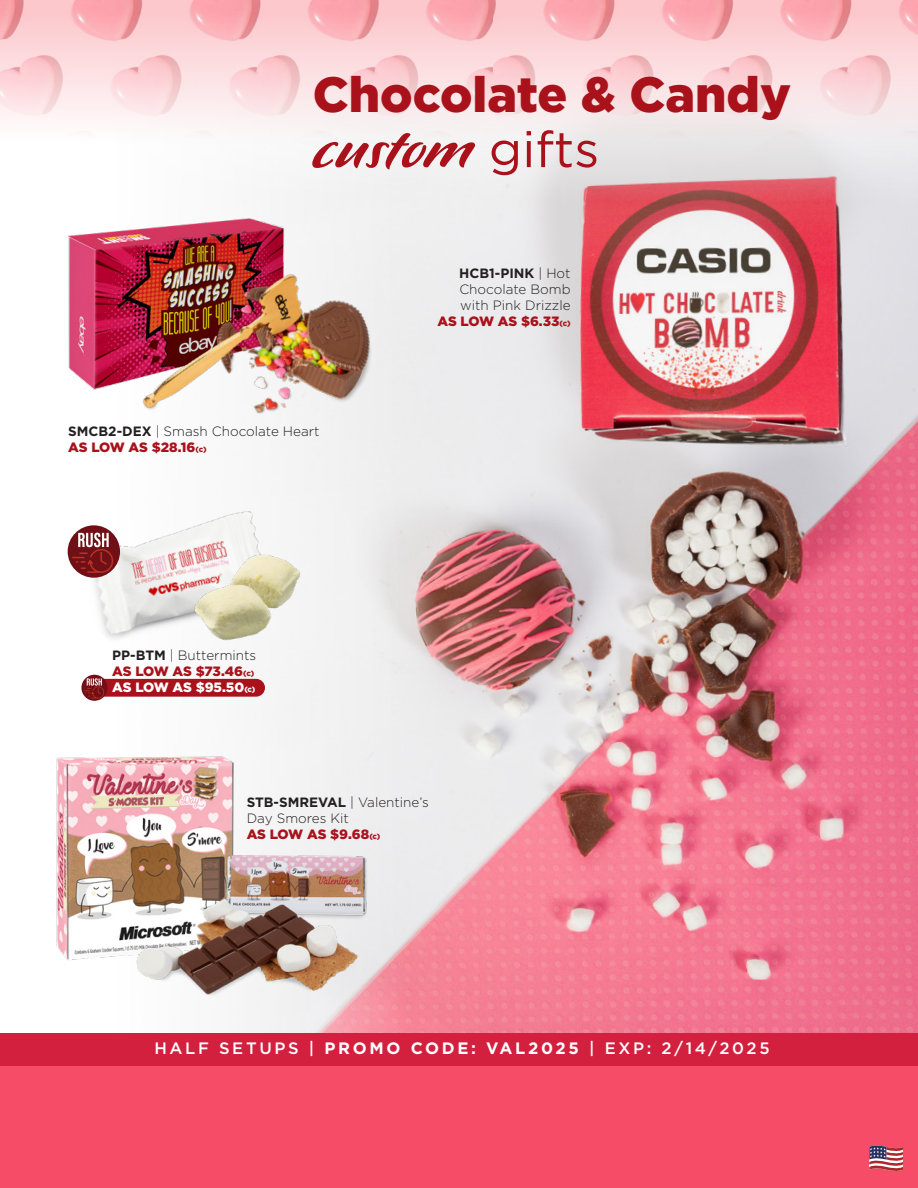
<style>
.page{position:relative;width:918px;height:1188px;background:#fff}
.page>*{position:absolute;margin:0;border:0;box-sizing:border-box;transform-origin:0 0}
.t1{font:900 66.6px "P22 Pooper";color:#a9121b}
.t2{font:900 49.5px "Gotham";color:#a9121b}
.t3{font:500 16.5px "Gotham";letter-spacing:.16em;color:#fff}
.t4{font:300 13.5px/16.2px "Gotham";color:#231f20}
.t5{font:900 13.5px "Gotham";letter-spacing:-.01em;color:#a9121b}
.t6{font:900 13.5px "Gotham";letter-spacing:-.01em;color:#fff}
.s1{font-family:"Gotham";font-weight:400;font-size:50.4px}
.s2{font-weight:700}
.s3{font-size:7.8px}
</style>
<div class="page">
<img style="left:414px;top:205px;width:504px;height:828px">
<svg style="left:82px;top:526px;width:332px;height:507px;fill:#f2f1f2"></svg>
<svg style="left:454px;top:144px;width:464px;height:61px;background:#e1c6c9"></svg>
<img style="left:0;top:0;width:494px;height:144px">
<svg style="left:494px;top:0;width:424px;height:144px;background:#f7d4d7"></svg>
<div style="left:0;top:1033px;width:918px;height:40px;background:#d3203f"></div>
<div style="left:0;top:1067px;width:918px;height:121px;background:#f64c67"></div>
<svg style="left:869px;top:1145px;width:34px;height:26px"></svg>
<img style="left:56px;top:748px;width:199px;height:218px">
<img style="left:134px;top:847px;width:234px;height:159px">
<img style="left:67px;top:500px;width:233px;height:178px">
<img style="left:182px;top:549px;width:131px;height:98px">
<div style="left:68px;top:525px;width:52px;height:53px;background:#701016;border-radius:50%"></div>
<svg style="left:72px;top:533px;width:42px;height:40px"></svg>
<svg style="left:81px;top:675px;width:27px;height:26px"></svg>
<svg style="left:84px;top:678px;width:181px;height:20px;background:#ae2f37"></svg>
<img style="left:68px;top:197px;width:237px;height:193px">
<img style="left:110px;top:212px;width:322px;height:288px">
<p class="t2" style="left:313px;top:65px;width:480px">Chocolate &amp; Candy</p>
<p class="t1" style="left:313px;top:114px;width:288px">custom <span class="s1">gifts</span></p>
<p class="t4" style="left:68px;top:423px;width:253px"><span class="s2">SMCB2-DEX</span> | Smash Chocolate Heart</p>
<p class="t5" style="left:68px;top:440px;width:140px">AS LOW AS $28.16<span class="s3">(c)</span></p>
<p class="t4" style="left:459px;top:264px;width:113px;text-align:justify"><span class="s2">HCB1-PINK</span> | Hot Chocolate Bomb with Pink Drizzle</p>
<p class="t5" style="left:437px;top:314px;width:135px">AS LOW AS $6.33<span class="s3">(c)</span></p>
<p class="t4" style="left:112px;top:647px;width:146px"><span class="s2">PP-BTM</span> | Buttermints</p>
<p class="t5" style="left:112px;top:664px;width:144px">AS LOW AS $73.46<span class="s3">(c)</span></p>
<p class="t6" style="left:112px;top:680px;width:145px">AS LOW AS $95.50<span class="s3">(c)</span></p>
<p class="t4" style="left:247px;top:793px;width:184px"><span class="s2">STB-SMREVAL</span> | Valentine’s<br>Day Smores Kit</p>
<p class="t5" style="left:247px;top:826px;width:135px">AS LOW AS $9.68<span class="s3">(c)</span></p>
<p class="t3" style="left:154px;top:1037px;width:617px">HALF SETUPS | <span class="s2">PROMO CODE: VAL2025</span> | EXP: 2/14/2025</p>
</div>
